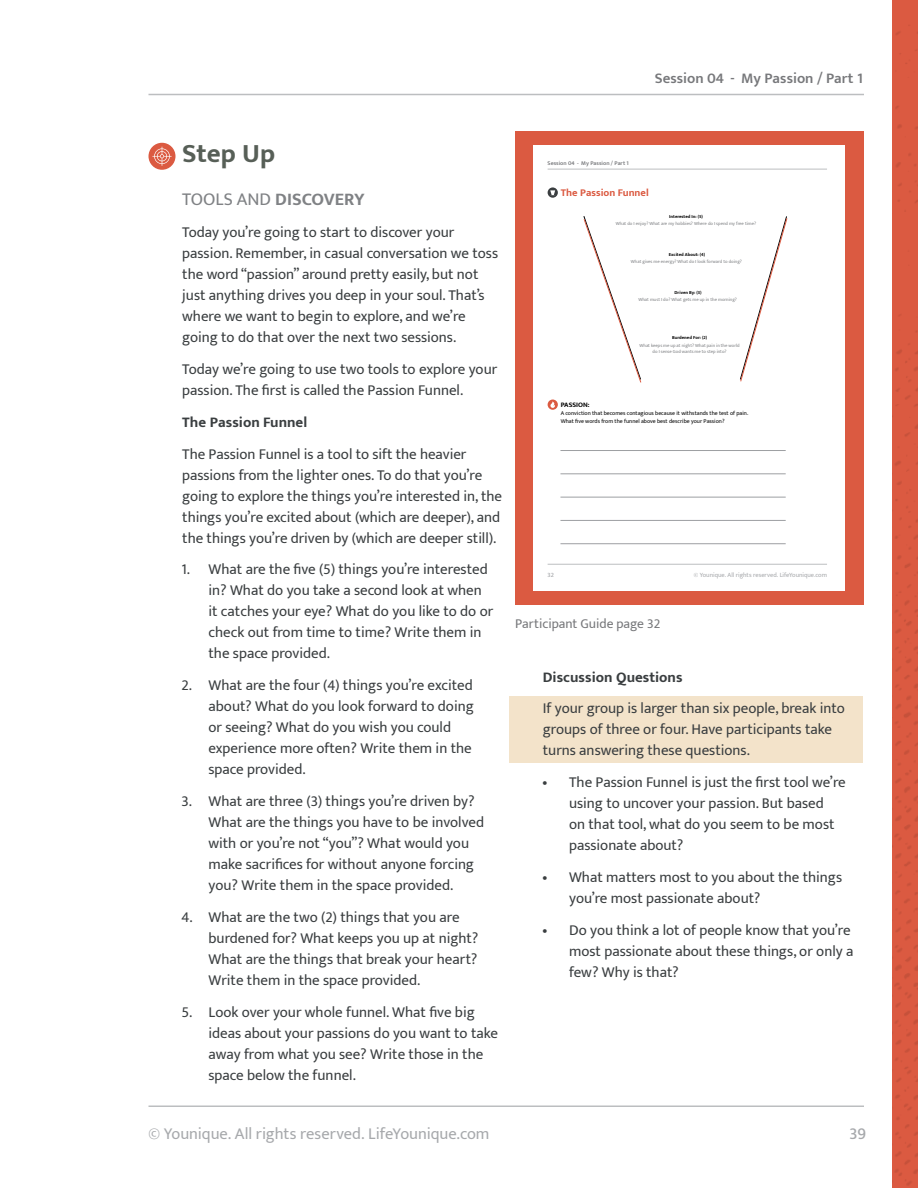
<style>
.page{position:relative;width:918px;height:1188px;background:#fff}
.page>*{position:absolute;margin:0;border:0;box-sizing:border-box;transform-origin:0 0}
.t1{font:700 27px "Mukta";color:#575f57}
.t2{font:700 18px "Mukta";color:#808285}
.t3{font:16.5px "Mukta";letter-spacing:-.005em;color:#a7a9ac}
.t4{font:500 16.5px "Mukta";color:#a7a9ac}
.t5{font:15px/21px "Mukta";color:#3a3e40}
.t6{font:700 15px "Mukta";color:#3a3e40}
.t7{font:600 15px "Mukta";color:#77787b}
.t8{font:13.5px "Mukta";color:#77787b}
.t9{font:700 10.5px "Mukta";color:#db5a41}
.t10{font:700 7.05px "Mukta";color:#000}
.t11{font:6.45px "Mukta";letter-spacing:-.005em;color:#a7a9ac}
.t12{font:500 6.45px "Mukta";color:#a7a9ac}
.t13{font:5.85px/7.9px "Mukta";color:#000}
.t14{font:600 5.85px "Mukta";color:#77787b}
.t15{font:4.65px/5.8px "Mukta";color:#808285;text-align:center}
.t16{font:700 4.65px "Mukta";color:#000}
.s1{font-weight:400}
</style>
<div class="page">
<div style="left:892px;top:0;width:26px;height:1188px;background:#db5a41"></div>
<svg style="left:148px;top:143px;width:28px;height:27px"></svg>
<svg style="left:152px;top:147px;width:20px;height:19px"></svg>
<div style="left:509px;top:696px;width:354px;height:67px;background:#f3e3ca"></div>
<div style="left:515px;top:132px;width:348px;height:473px;background:#db5a41"></div>
<div style="left:533px;top:145px;width:312px;height:446px;background:#fff"></div>
<hr style="left:548px;top:169px;width:279px;height:1px;background:#bcbec0">
<hr style="left:548px;top:564px;width:279px;height:1px;background:#bcbec0">
<hr style="left:560px;top:450px;width:226px;height:1px;background:#9d9fa2">
<hr style="left:560px;top:474px;width:226px;height:1px;background:#9d9fa2">
<hr style="left:560px;top:497px;width:226px;height:1px;background:#9d9fa2">
<hr style="left:560px;top:520px;width:226px;height:1px;background:#9d9fa2">
<hr style="left:560px;top:543px;width:226px;height:1px;background:#9d9fa2">
<svg style="left:548px;top:400px;width:10px;height:10px"></svg>
<svg style="left:548px;top:187px;width:10px;height:11px"></svg>
<svg style="left:583px;top:216px;width:58px;height:167px"></svg>
<svg style="left:740px;top:216px;width:48px;height:166px"></svg>
<p class="t7" style="left:655px;top:69px;width:210px">Session 04 - My Passion / Part 1</p>
<h1 class="t1" style="left:182px;top:137px;width:94px">Step Up</h1>
<p class="t2" style="left:182px;top:189px;width:184px"><span class="s1">TOOLS AND</span> DISCOVERY</p>
<p class="t5" style="left:182px;top:222px;width:317px">Today you’re going to start to discover your passion. Remember, in casual conversation we toss the word “passion” around pretty easily, but not just anything drives you deep in your soul. That’s where we want to begin to explore, and we’re going to do that over the next two sessions.</p>
<p class="t5" style="left:182px;top:358px;width:317px">Today we’re going to use two tools to explore your passion. The first is called the Passion Funnel.</p>
<p class="t6" style="left:182px;top:413px;width:127px">The Passion Funnel</p>
<p class="t5" style="left:182px;top:443px;width:321px">The Passion Funnel is a tool to sift the heavier passions from the lighter ones. To do that you’re going to explore the things you’re interested in, the things you’re excited about (which are deeper), and the things you’re driven by (which are deeper still).</p>
<p class="t5" style="left:208px;top:559px;width:286px;text-indent:-27px">1. What are the five (5) things you’re interested in? What do you take a second look at when it catches your eye? What do you like to do or check out from time to time? Write them in the space provided.</p>
<p class="t5" style="left:208px;top:675px;width:267px;text-indent:-27px">2. What are the four (4) things you’re excited about? What do you look forward to doing or seeing? What do you wish you could experience more often? Write them in the space provided.</p>
<p class="t5" style="left:208px;top:790px;width:277px;text-indent:-27px">3. What are three (3) things you’re driven by?<br>What are the things you have to be involved with or you’re not “you”? What would you make sacrifices for without anyone forcing you? Write them in the space provided.</p>
<p class="t5" style="left:208px;top:906px;width:271px;text-indent:-27px">4. What are the two (2) things that you are burdened for? What keeps you up at night?<br>What are the things that break your heart?<br>Write them in the space provided.</p>
<p class="t5" style="left:208px;top:1001px;width:291px;text-indent:-27px">5. Look over your whole funnel. What five big ideas about your passions do you want to take away from what you see? Write those in the space below the funnel.</p>
<p class="t14" style="left:548px;top:159px;width:83px">Session 04 - My Passion / Part 1</p>
<p class="t9" style="left:561px;top:186px;width:89px">The Passion Funnel</p>
<p class="t16" style="left:669px;top:214px;width:35px">Interested In: (5)</p>
<p class="t15" style="left:616px;top:221px;width:142px">What do I enjoy? What are my hobbies? Where do I spend my free time?</p>
<p class="t16" style="left:669px;top:252px;width:38px">Excited About: (4)</p>
<p class="t15" style="left:631px;top:258px;width:112px">What gives me energy? What do I look forward to doing?</p>
<p class="t16" style="left:675px;top:290px;width:29px">Driven By: (3)</p>
<p class="t15" style="left:638px;top:296px;width:100px">What must I do? What gets me up in the morning?</p>
<p class="t16" style="left:672px;top:335px;width:36px">Burdened For: (2)</p>
<p class="t15" style="left:639px;top:342px;width:102px">What keeps me up at night? What pain in the world do I sense God wants me to step into?</p>
<p class="t10" style="left:561px;top:400px;width:30px">PASSION:</p>
<p class="t13" style="left:561px;top:409px;width:189px">A conviction that becomes contagious because it withstands the test of pain.<br>What five words from the funnel above best describe your Passion?</p>
<p class="t12" style="left:548px;top:571px;width:8px">32</p>
<p class="t11" style="left:694px;top:571px;width:135px">© Younique. All rights reserved. LifeYounique.com</p>
<p class="t8" style="left:515px;top:616px;width:147px">Participant Guide page 32</p>
<p class="t6" style="left:543px;top:668px;width:141px">Discussion Questions</p>
<p class="t5" style="left:543px;top:698px;width:304px">If your group is larger than six people, break into groups of three or four. Have participants take turns answering these questions.</p>
<p class="t5" style="left:569px;top:771px;width:278px;text-indent:-27px">• The Passion Funnel is just the first tool we’re using to uncover your passion. But based<br>on that tool, what do you seem to be most passionate about?</p>
<p class="t5" style="left:569px;top:866px;width:275px;text-indent:-27px">• What matters most to you about the things you’re most passionate about?</p>
<p class="t5" style="left:569px;top:919px;width:286px;text-indent:-27px">• Do you think a lot of people know that you’re most passionate about these things, or only a few? Why is that?</p>
<p class="t3" style="left:148px;top:1123px;width:343px">© Younique. All rights reserved. LifeYounique.com</p>
<p class="t4" style="left:849px;top:1124px;width:18px">39</p>
</div>
